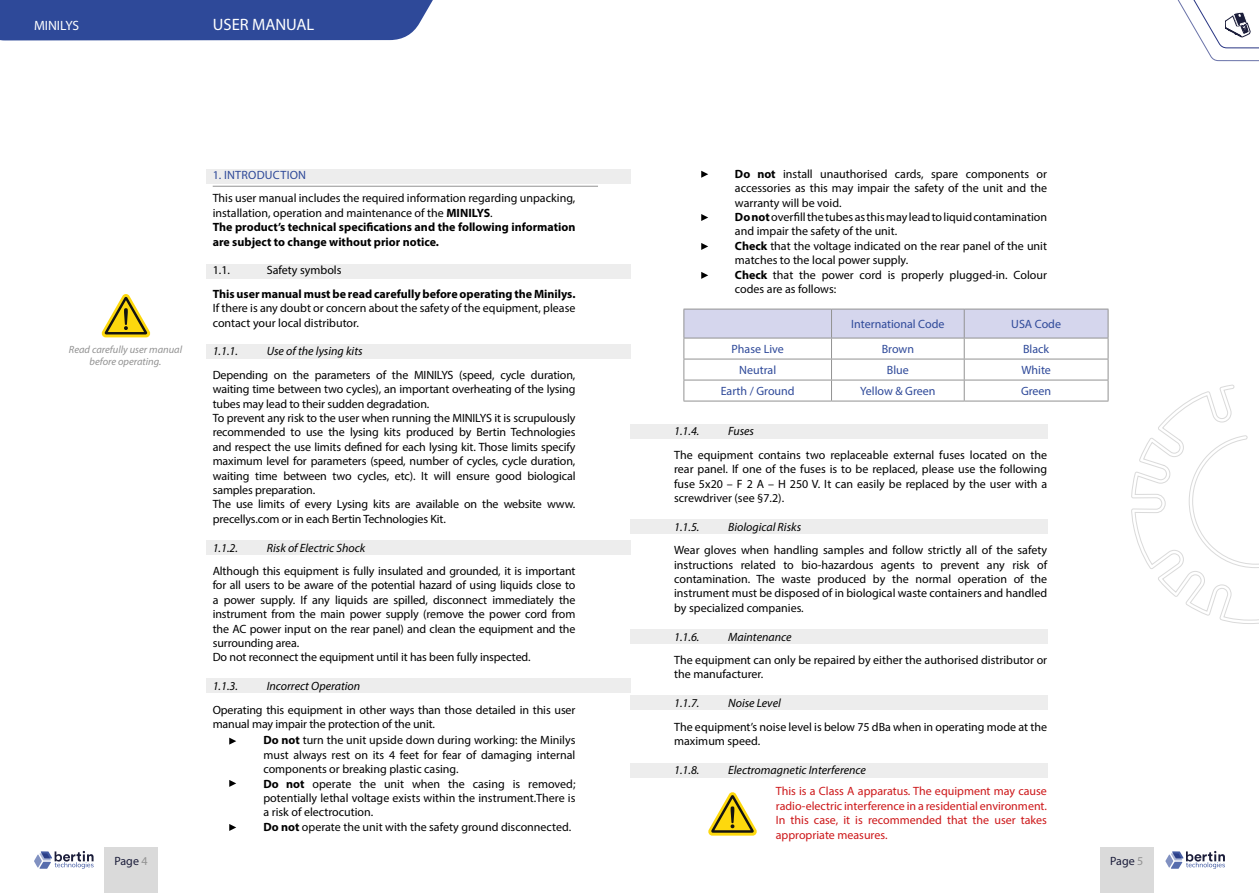
<style>
.page{position:relative;width:1259px;height:893px;background:#fff}
.page>*{position:absolute;margin:0;border:0;box-sizing:border-box;transform-origin:0 0}
.t1{font:16.5px "Myriad Pro";color:#fff}
.t2{font:13.5px "Myriad Pro";color:#fff}
.t3{font:12px/14.4px "Myriad Pro";letter-spacing:-.005em;color:#000}
.t4{font:italic 12px "Myriad Pro";color:#000}
.t5{font:12px/14.4px "Myriad Pro";color:#cd1719;text-align:justify}
.t6{font:12px "Myriad Pro";color:#2e4999}
.t7{font:700 12px "Myriad Pro";color:#000}
.t8{font:12px "Myriad Pro";letter-spacing:.02em;color:#2e4999}
.t9{font:12px "Myriad Pro";color:#1b1d3a}
.t10{font:italic 10.5px/12.6px "Myriad Pro";color:#929292;text-align:center}
.s1{font-weight:700}
.s2{color:#929292}
</style>
<div class="page">
<svg style="left:1131px;top:385px;width:128px;height:239px"></svg>
<div style="left:0;top:0;width:433px;height:40px;background:#2e4999"></div>
<div style="left:1100px;top:848px;width:53px;height:45px;background:#dadada"></div>
<div style="left:104px;top:848px;width:54px;height:45px;background:#dadada"></div>
<svg style="left:1165px;top:851px;width:60px;height:18px"></svg>
<svg style="left:34px;top:851px;width:60px;height:18px"></svg>
<svg style="left:1177px;top:0;width:82px;height:61px"></svg>
<div style="left:206px;top:169px;width:424px;height:14px;background:#ededed"></div>
<div style="left:206px;top:264px;width:424px;height:14px;background:#ededed"></div>
<hr style="left:213px;top:186px;width:385px;height:1px;background:#929292">
<svg style="left:101px;top:294px;width:50px;height:43px"></svg>
<div style="left:206px;top:345px;width:424px;height:14px;background:#ededed"></div>
<div style="left:206px;top:541px;width:424px;height:14px;background:#ededed"></div>
<div style="left:206px;top:679px;width:424px;height:14px;background:#ededed"></div>
<svg style="left:229px;top:738px;width:7px;height:7px"></svg>
<svg style="left:229px;top:780px;width:7px;height:7px"></svg>
<svg style="left:229px;top:824px;width:7px;height:7px"></svg>
<div style="left:630px;top:424px;width:418px;height:15px;background:#ededed"></div>
<div style="left:630px;top:519px;width:418px;height:15px;background:#ededed"></div>
<div style="left:630px;top:629px;width:418px;height:15px;background:#ededed"></div>
<div style="left:630px;top:695px;width:418px;height:15px;background:#ededed"></div>
<div style="left:630px;top:763px;width:418px;height:15px;background:#ededed"></div>
<svg style="left:701px;top:171px;width:7px;height:7px"></svg>
<svg style="left:701px;top:214px;width:7px;height:7px"></svg>
<svg style="left:701px;top:243px;width:7px;height:7px"></svg>
<svg style="left:701px;top:272px;width:7px;height:7px"></svg>
<svg style="left:683px;top:309px;width:425px;height:92px"></svg>
<hr style="left:683px;top:401px;width:148px;height:1px;background:#929292">
<hr style="left:831px;top:401px;width:133px;height:1px;background:#929292">
<hr style="left:964px;top:401px;width:144px;height:1px;background:#929292">
<svg style="left:708px;top:792px;width:49px;height:44px"></svg>
<p class="t2" style="left:34px;top:17px;width:47px">MINILYS</p>
<h1 class="t1" style="left:213px;top:15px;width:103px">USER MANUAL</h1>
<p class="t10" style="left:69px;top:342px;width:115px">Read carefully user manual before operating.</p>
<p class="t8" style="left:213px;top:167px;width:95px">1. INTRODUCTION</p>
<p class="t3" style="left:213px;top:191px;width:364px">This user manual includes the required information regarding unpacking, installation, operation and maintenance of the <span class="s1">MINILYS</span>.<br><span class="s1">The product’s technical specifications and the following information are subject to change without prior notice.</span></p>
<p class="t3" style="left:213px;top:263px;width:19px">1.1.</p>
<p class="t3" style="left:267px;top:263px;width:76px">Safety symbols</p>
<p class="t7" style="left:213px;top:286px;width:364px">This user manual must be read carefully before operating the Minilys.</p>
<p class="t3" style="left:213px;top:301px;width:364px">If there is any doubt or concern about the safety of the equipment, please contact your local distributor.</p>
<p class="t4" style="left:213px;top:344px;width:27px">1.1.1.</p>
<p class="t4" style="left:267px;top:344px;width:97px">Use of the lysing kits</p>
<p class="t3" style="left:213px;top:367px;width:364px">Depending on the parameters of the MINILYS (speed, cycle duration, waiting time between two cycles), an important overheating of the lysing tubes may lead to their sudden degradation.<br>To prevent any risk to the user when running the MINILYS it is scrupulously recommended to use the lysing kits produced by Bertin Technologies and respect the use limits defined for each lysing kit. Those limits specify maximum level for parameters (speed, number of cycles, cycle duration, waiting time between two cycles, etc). It will ensure good biological samples preparation.<br>The use limits of every Lysing kits are available on the website www. precellys.com or in each Bertin Technologies Kit.</p>
<p class="t4" style="left:213px;top:540px;width:27px">1.1.2.</p>
<p class="t4" style="left:267px;top:540px;width:100px">Risk of Electric Shock</p>
<p class="t3" style="left:213px;top:564px;width:364px">Although this equipment is fully insulated and grounded, it is important for all users to be aware of the potential hazard of using liquids close to a power supply. If any liquids are spilled, disconnect immediately the instrument from the main power supply (remove the power cord from the AC power input on the rear panel) and clean the equipment and the surrounding area.<br>Do not reconnect the equipment until it has been fully inspected.</p>
<p class="t4" style="left:213px;top:679px;width:27px">1.1.3.</p>
<p class="t4" style="left:267px;top:679px;width:95px">Incorrect Operation</p>
<p class="t3" style="left:213px;top:702px;width:364px">Operating this equipment in other ways than those detailed in this user manual may impair the protection of the unit.</p>
<p class="t3" style="left:263px;top:733px;width:313px"><span class="s1">Do not</span> turn the unit upside down during working: the Minilys must always rest on its 4 feet for fear of damaging internal components or breaking plastic casing.<br><span class="s1">Do not</span> operate the unit when the casing is removed; potentially lethal voltage exists within the instrument.There is a risk of electrocution.<br><span class="s1">Do not</span> operate the unit with the safety ground disconnected.</p>
<p class="t3" style="left:735px;top:166px;width:313px"><span class="s1">Do not</span> install unauthorised cards, spare components or accessories as this may impair the safety of the unit and the warranty will be void.<br><span class="s1">Do not</span> overfill the tubes as this may lead to liquid contamination and impair the safety of the unit.<br><span class="s1">Check</span> that the voltage indicated on the rear panel of the unit matches to the local power supply.<br><span class="s1">Check</span> that the power cord is properly plugged-in. Colour codes are as follows:</p>
<p class="t6" style="left:851px;top:317px;width:95px">International Code</p>
<p class="t6" style="left:1011px;top:317px;width:51px">USA Code</p>
<p class="t6" style="left:731px;top:342px;width:54px">Phase Live</p>
<p class="t6" style="left:881px;top:342px;width:34px">Brown</p>
<p class="t6" style="left:1023px;top:342px;width:28px">Black</p>
<p class="t6" style="left:739px;top:363px;width:38px">Neutral</p>
<p class="t6" style="left:887px;top:363px;width:23px">Blue</p>
<p class="t6" style="left:1021px;top:363px;width:31px">White</p>
<p class="t6" style="left:721px;top:384px;width:75px">Earth / Ground</p>
<p class="t6" style="left:860px;top:384px;width:77px">Yellow &amp; Green</p>
<p class="t6" style="left:1021px;top:384px;width:32px">Green</p>
<p class="t4" style="left:674px;top:424px;width:27px">1.1.4.</p>
<p class="t4" style="left:728px;top:424px;width:27px">Fuses</p>
<p class="t3" style="left:674px;top:447px;width:374px;text-align:justify">The equipment contains two replaceable external fuses located on the rear panel. If one of the fuses is to be replaced, please use the following fuse 5x20 – F 2 A – H 250 V. It can easily be replaced by the user with a screwdriver (see §7.2).</p>
<p class="t4" style="left:674px;top:519px;width:27px">1.1.5.</p>
<p class="t4" style="left:728px;top:519px;width:74px">Biological Risks</p>
<p class="t3" style="left:674px;top:543px;width:374px;text-align:justify">Wear gloves when handling samples and follow strictly all of the safety instructions related to bio-hazardous agents to prevent any risk of contamination. The waste produced by the normal operation of the instrument must be disposed of in biological waste containers and handled by specialized companies.</p>
<p class="t4" style="left:674px;top:629px;width:27px">1.1.6.</p>
<p class="t4" style="left:728px;top:629px;width:65px">Maintenance</p>
<p class="t3" style="left:674px;top:652px;width:374px">The equipment can only be repaired by either the authorised distributor or the manufacturer.</p>
<p class="t4" style="left:674px;top:696px;width:27px">1.1.7.</p>
<p class="t4" style="left:728px;top:696px;width:54px">Noise Level</p>
<p class="t3" style="left:674px;top:719px;width:374px">The equipment’s noise level is below 75 dBa when in operating mode at the maximum speed.</p>
<p class="t4" style="left:674px;top:762px;width:27px">1.1.8.</p>
<p class="t4" style="left:728px;top:762px;width:139px">Electromagnetic Interference</p>
<p class="t5" style="left:776px;top:784px;width:273px">This is a Class A apparatus. The equipment may cause radio-electric interference in a residential environment.<br>In this case, it is recommended that the user takes appropriate measures.</p>
<p class="t9" style="left:114px;top:853px;width:35px">Page <span class="s2">4</span></p>
<p class="t9" style="left:1110px;top:853px;width:35px">Page <span class="s2">5</span></p>
</div>
